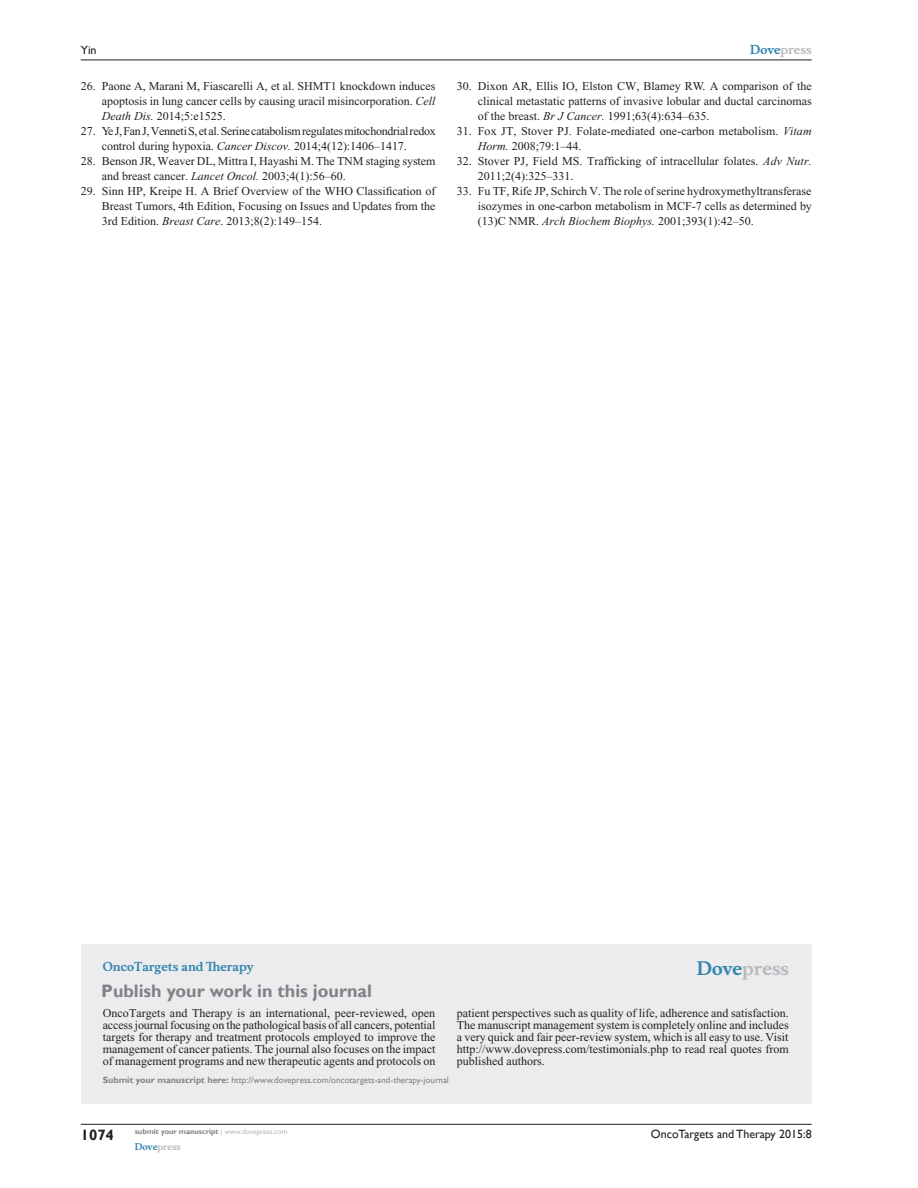
<style>
.page{position:relative;width:918px;height:1188px;background:#fff}
.page>*{position:absolute;margin:0;border:0;box-sizing:border-box;transform-origin:0 0}
.PromBx-H1{font:700 18px "Gill Sans";color:#808285}
.PromBx-Brand{font:700 18px "Musee";color:#b8b9bc}
.t1{font:700 15px "Gill Sans";color:#231f20}
.RefNL2{font:12px/15px "Times New Roman";color:#231f20;text-align:justify}
.PromBx-Tx{font:12px/12px "Times New Roman";color:#231f20;text-align:justify}
.RefNL2-2{font:12px/15px "Times New Roman";letter-spacing:-.025em;color:#231f20}
.t2{font:12px "Gill Sans";color:#231f20}
.PromBx-JrnlName{font:700 12px "Musee";color:#3485ae}
.t3{font:700 12px "Musee";color:#b8b9bc}
.PromBx-SubmitMssWebA{font:9px "Gill Sans";color:#808285}
.t4{font:700 9px "Musee";color:#b8b9bc}
.t5{font:700 7.5px "Gill Sans";color:#808285}
.s1{font-style:italic}
.s2{color:#3485ae}
.s3{font-weight:700}
.s4{font-weight:400;color:#b8b9bc}
</style>
<div class="page">
<div style="left:81px;top:944px;width:731px;height:159px;background:#ececee"></div>
<hr style="left:81px;top:1124px;width:731px;height:1px;background:#231f20">
<hr style="left:81px;top:60px;width:731px;height:1px;background:#231f20">
<p class="t2" style="left:81px;top:43px;width:17px">Yin</p>
<p class="RefNL2" style="left:102px;top:79px;width:335px;text-indent:-21px">26. Paone A, Marani M, Fiascarelli A, et al. SHMT1 knockdown induces apoptosis in lung cancer cells by causing uracil misincorporation. <span class="s1">Cell Death Dis.</span> 2014;5:e1525.</p>
<p class="RefNL2-2" style="left:102px;top:124px;width:336px;text-indent:-21px">27. Ye J, Fan J, Venneti S, et al. Serine catabolism regulates mitochondrial redox control during hypoxia. <span class="s1">Cancer Discov.</span> 2014;4(12):1406–1417.</p>
<p class="RefNL2" style="left:102px;top:154px;width:335px;text-indent:-21px">28. Benson JR, Weaver DL, Mittra I, Hayashi M. The TNM staging system and breast cancer. <span class="s1">Lancet Oncol.</span> 2003;4(1):56–60.</p>
<p class="RefNL2" style="left:102px;top:184px;width:335px;text-indent:-21px">29. Sinn HP, Kreipe H. A Brief Overview of the WHO Classification of Breast Tumors, 4th Edition, Focusing on Issues and Updates from the 3rd Edition. <span class="s1">Breast Care</span>. 2013;8(2):149–154.</p>
<p class="t3" style="left:750px;top:43px;width:63px"><span class="s2">Dove</span>press</p>
<p class="RefNL2" style="left:478px;top:79px;width:335px;text-indent:-21px">30. Dixon AR, Ellis IO, Elston CW, Blamey RW. A comparison of the clinical metastatic patterns of invasive lobular and ductal carcinomas of the breast. <span class="s1">Br J Cancer.</span> 1991;63(4):634–635.</p>
<p class="RefNL2" style="left:478px;top:124px;width:335px;text-indent:-21px">31. Fox JT, Stover PJ. Folate-mediated one-carbon metabolism. <span class="s1">Vitam<br>Horm.</span> 2008;79:1–44.</p>
<p class="RefNL2" style="left:478px;top:154px;width:335px;text-indent:-21px">32. Stover PJ, Field MS. Trafficking of intracellular folates. <span class="s1">Adv Nutr.<br></span>2011;2(4):325–331.</p>
<p class="RefNL2" style="left:478px;top:184px;width:335px;text-indent:-21px">33. Fu TF, Rife JP, Schirch V. The role of serine hydroxymethyltransferase isozymes in one-carbon metabolism in MCF-7 cells as determined by (13)C NMR. <span class="s1">Arch Biochem Biophys.</span> 2001;393(1):42–50.</p>
<p class="PromBx-JrnlName" style="left:103px;top:959px;width:152px">OncoTargets and Therapy</p>
<p class="PromBx-H1" style="left:101px;top:980px;width:272px">Publish your work in this journal</p>
<p class="PromBx-Brand" style="left:697px;top:958px;width:94px"><span class="s2">Dove</span>press</p>
<p class="PromBx-Tx" style="left:103px;top:1007px;width:334px">OncoTargets and Therapy is an international, peer-reviewed, open access journal focusing on the pathological basis of all cancers, potential targets for therapy and treatment protocols employed to improve the management of cancer patients. The journal also focuses on the impact of management programs and new therapeutic agents and protocols on</p>
<p class="PromBx-Tx" style="left:457px;top:1007px;width:333px">patient perspectives such as quality of life, adherence and satisfaction.<br>The manuscript management system is completely online and includes a very quick and fair peer-review system, which is all easy to use. Visit http://www.dovepress.com/testimonials.php to read real quotes from published authors.</p>
<p class="PromBx-SubmitMssWebA" style="left:103px;top:1075px;width:348px"><span class="s3">Submit your manuscript here:</span> http://www.dovepress.com/oncotargets-and-therapy-journal</p>
<p class="t1" style="left:81px;top:1126px;width:35px">1074</p>
<p class="t5" style="left:135px;top:1127px;width:154px">submit your manuscript <span class="s4">| www.dovepress.com</span></p>
<p class="t4" style="left:135px;top:1141px;width:48px"><span class="s2">Dove</span>press</p>
<p class="t2" style="left:651px;top:1127px;width:162px">OncoTargets and Therapy 2015:8</p>
</div>
